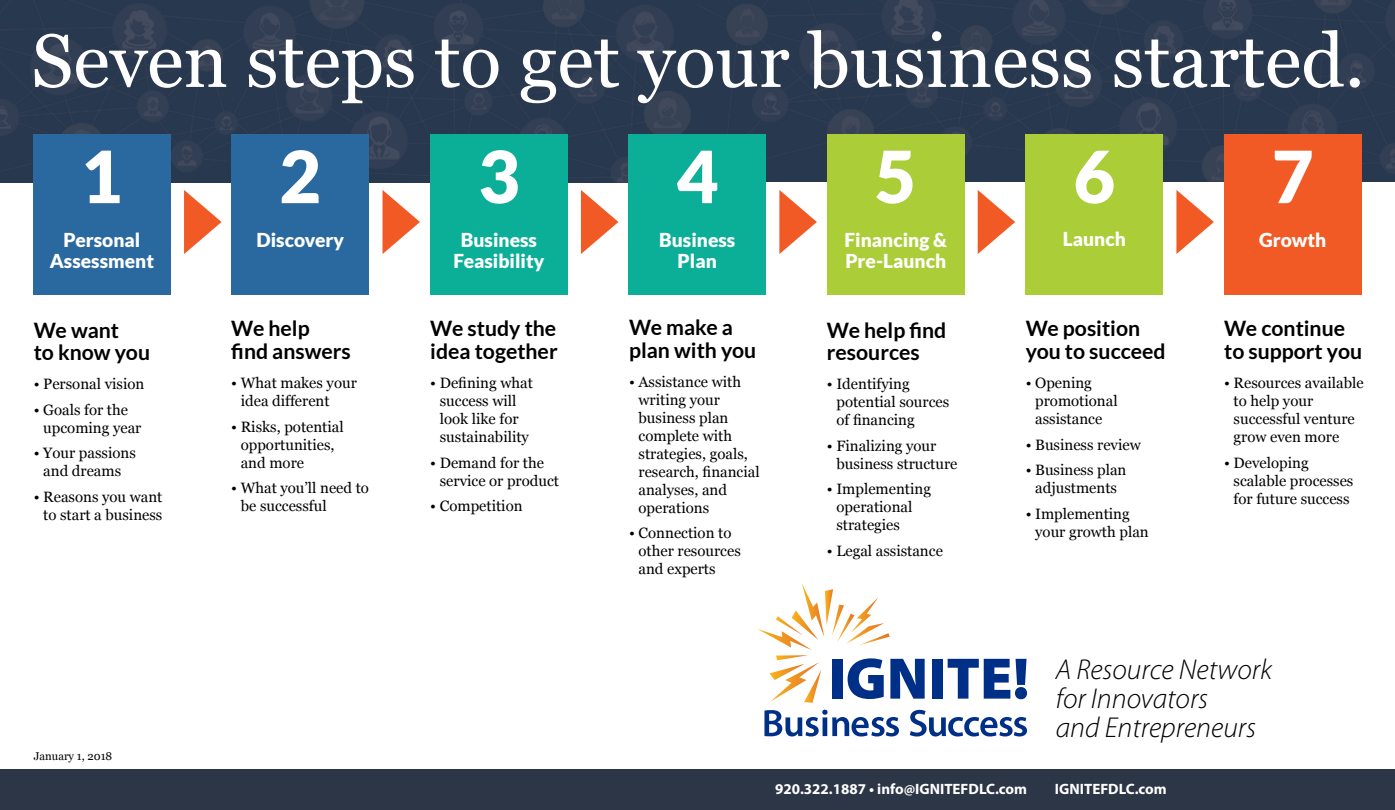
<style>
.page{position:relative;width:1395px;height:810px;background:#fff}
.page>*{position:absolute;margin:0;border:0;box-sizing:border-box;transform-origin:0 0}
.t1{font:75.25px "Georgia";color:#fff}
.t2{font:900 72px "Lato";color:#fff}
.t3{font:italic 300 28.88px/28.9px "Myriad Pro";color:#000}
.t4{font:700 21.25px/22.5px "Lato";color:#000}
.t5{font:900 19.25px/21.6px "Lato";color:#fff;text-align:center}
.t6{font:15px/18px "Georgia";color:#000}
.t7{font:700 15px "Myriad Pro";color:#fff}
.t8{font:11.25px "Georgia";color:#000}
</style>
<div class="page">
<img style="left:0;top:0;width:1395px;height:182px">
<div style="left:0;top:769px;width:1395px;height:41px;background:#2c3646"></div>
<div style="left:232px;top:135px;width:137px;height:160px;background:#2a69a0"></div>
<div style="left:629px;top:135px;width:137px;height:160px;background:#0bae97"></div>
<div style="left:1026px;top:135px;width:137px;height:160px;background:#abcd37"></div>
<div style="left:33px;top:135px;width:138px;height:160px;background:#2a69a0"></div>
<div style="left:430px;top:135px;width:137px;height:160px;background:#0bae97"></div>
<div style="left:827px;top:135px;width:137px;height:160px;background:#abcd37"></div>
<div style="left:1224px;top:135px;width:137px;height:160px;background:#f15a25"></div>
<svg style="left:184px;top:190px;width:38px;height:64px"></svg>
<svg style="left:383px;top:190px;width:37px;height:64px"></svg>
<svg style="left:581px;top:190px;width:37px;height:64px"></svg>
<svg style="left:779px;top:190px;width:38px;height:64px"></svg>
<svg style="left:978px;top:190px;width:37px;height:64px"></svg>
<svg style="left:1176px;top:190px;width:38px;height:64px"></svg>
<svg style="left:764px;top:710px;width:135px;height:27px"></svg>
<svg style="left:910px;top:710px;width:117px;height:27px"></svg>
<div style="left:932px;top:659px;width:11px;height:40px;background:#002f87"></div>
<svg style="left:948px;top:659px;width:79px;height:40px"></svg>
<svg style="left:758px;top:584px;width:167px;height:119px"></svg>
<h1 class="t1" style="left:31px;top:18px;width:1335px">Seven steps to get your business started.</h1>
<h2 class="t2" style="left:81px;top:135px;width:43px">1</h2>
<h2 class="t2" style="left:279px;top:135px;width:43px">2</h2>
<h2 class="t2" style="left:478px;top:135px;width:43px">3</h2>
<h2 class="t2" style="left:677px;top:135px;width:43px">4</h2>
<h2 class="t2" style="left:875px;top:135px;width:43px">5</h2>
<h2 class="t2" style="left:1073px;top:135px;width:43px">6</h2>
<h2 class="t2" style="left:1272px;top:135px;width:43px">7</h2>
<p class="t5" style="left:257px;top:228px;width:89px">Discovery</p>
<p class="t5" style="left:1063px;top:228px;width:65px">Launch</p>
<p class="t5" style="left:1259px;top:228px;width:69px">Growth</p>
<p class="t5" style="left:50px;top:228px;width:106px">Personal<br>Assessment</p>
<p class="t5" style="left:454px;top:228px;width:92px">Business<br>Feasibility</p>
<p class="t5" style="left:659px;top:228px;width:78px">Business<br>Plan</p>
<p class="t5" style="left:845px;top:228px;width:104px;text-align:left">Financing &amp;<br>Pre-Launch</p>
<h3 class="t4" style="left:34px;top:318px;width:118px">We want<br>to know you</h3>
<p class="t6" style="left:34px;top:375px;width:112px">• Personal vision</p>
<p class="t6" style="left:43px;top:401px;width:100px;text-indent:-10px">• Goals for the upcoming year</p>
<p class="t6" style="left:34px;top:444px;width:104px;text-align:center">• Your passions and dreams</p>
<p class="t6" style="left:34px;top:488px;width:130px;text-align:right">• Reasons you want to start a business</p>
<h3 class="t4" style="left:231px;top:317px;width:121px">We help find answers</h3>
<p class="t6" style="left:241px;top:374px;width:118px;text-indent:-10px">• What makes your idea different</p>
<p class="t6" style="left:241px;top:417px;width:104px;text-indent:-10px">• Risks, potential opportunities, and more</p>
<p class="t6" style="left:241px;top:479px;width:130px;text-indent:-10px">• What you’ll need to be successful</p>
<h3 class="t4" style="left:430px;top:317px;width:129px">We study the idea together</h3>
<p class="t6" style="left:430px;top:374px;width:104px;text-align:center">• Defining what success will look like for sustainability</p>
<p class="t6" style="left:440px;top:453px;width:121px;text-indent:-10px">• Demand for the service or product</p>
<p class="t6" style="left:430px;top:497px;width:94px">• Competition</p>
<p class="t8" style="left:34px;top:750px;width:80px">January 1, 2018</p>
<h3 class="t4" style="left:629px;top:316px;width:129px">We make a plan with you</h3>
<p class="t6" style="left:639px;top:373px;width:123px;text-indent:-10px">• Assistance with writing your business plan complete with strategies, goals, research, financial analyses, and operations</p>
<p class="t6" style="left:639px;top:524px;width:104px;text-indent:-10px">• Connection to other resources and experts</p>
<h3 class="t4" style="left:827px;top:318px;width:121px">We help find resources</h3>
<p class="t6" style="left:836px;top:375px;width:114px;text-indent:-10px">• Identifying potential sources of financing</p>
<p class="t6" style="left:836px;top:437px;width:123px;text-indent:-10px">• Finalizing your business structure</p>
<p class="t6" style="left:836px;top:480px;width:96px;text-indent:-10px">• Implementing operational strategies</p>
<p class="t6" style="left:827px;top:542px;width:117px">• Legal assistance</p>
<h3 class="t4" style="left:1026px;top:317px;width:142px">We position you to succeed</h3>
<p class="t6" style="left:1035px;top:374px;width:84px;text-indent:-10px">• Opening promotional assistance</p>
<p class="t6" style="left:1026px;top:435px;width:117px">• Business review</p>
<p class="t6" style="left:1026px;top:461px;width:102px;text-align:center">• Business plan adjustments</p>
<p class="t6" style="left:1035px;top:504px;width:115px;text-indent:-10px">• Implementing your growth plan</p>
<h3 class="t4" style="left:1224px;top:317px;width:140px">We continue to support you</h3>
<p class="t6" style="left:1234px;top:374px;width:132px;text-indent:-10px">• Resources available to help your successful venture grow even more</p>
<p class="t6" style="left:1234px;top:453px;width:121px;text-indent:-10px">• Developing scalable processes for future success</p>
<h3 class="t3" style="left:1056px;top:655px;width:218px">A Resource Network for Innovators<br>and Entrepreneurs</h3>
<p class="t7" style="left:775px;top:780px;width:254px">920.322.1887 • info@IGNITEFDLC.com</p>
<p class="t7" style="left:1055px;top:780px;width:113px">IGNITEFDLC.com</p>
</div>
